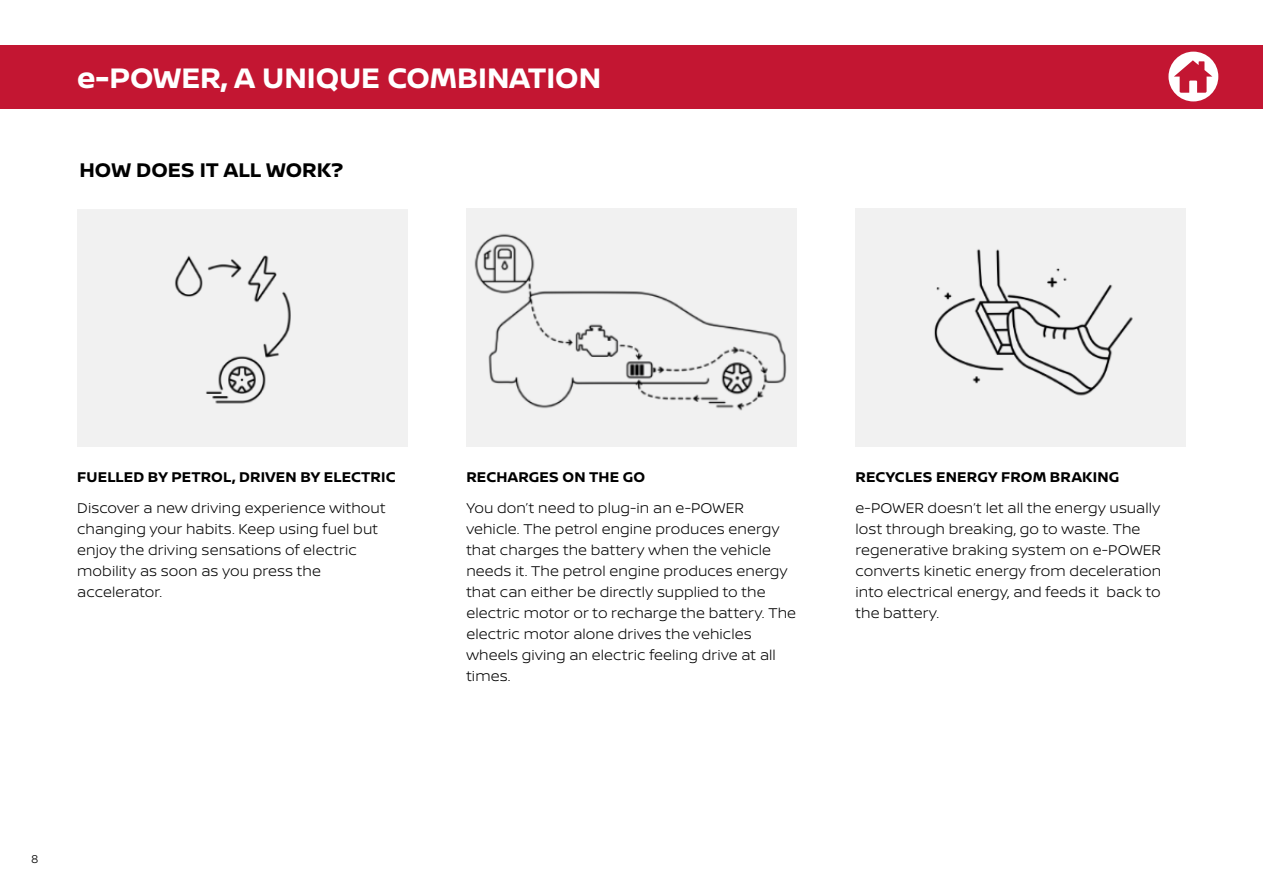
<style>
.page{position:relative;width:1263px;height:893px;background:#fff}
.page>*{position:absolute;margin:0;border:0;box-sizing:border-box;transform-origin:0 0}
.t1{font:700 30px "Nissan Brand";color:#fff}
.t2{font:700 21px "Nissan Brand";color:#000}
.t3{font:300 15px/21px "Nissan Brand";letter-spacing:.005em;color:#000}
.t4{font:700 15px "Nissan Brand";letter-spacing:.01em;color:#000}
.t5{font:300 12px "Nissan Brand";color:#000}
</style>
<div class="page">
<div style="left:0;top:45px;width:1263px;height:63px;background:#c31632"></div>
<div style="left:77px;top:209px;width:330px;height:237px;background:#f1f1f1"></div>
<img style="left:466px;top:208px;width:331px;height:238px">
<div style="left:855px;top:208px;width:331px;height:238px;background:#f1f1f1"></div>
<svg style="left:1168px;top:52px;width:50px;height:49px"></svg>
<h1 class="t1" style="left:77px;top:56px;width:525px">e-POWER, A UNIQUE COMBINATION</h1>
<h2 class="t2" style="left:79px;top:155px;width:265px">HOW DOES IT ALL WORK?</h2>
<p class="t4" style="left:77px;top:466px;width:320px">FUELLED BY PETROL, DRIVEN BY ELECTRIC</p>
<p class="t3" style="left:77px;top:497px;width:310px">Discover a new driving experience without changing your habits. Keep using fuel but enjoy the driving sensations of electric mobility as soon as you press the accelerator.</p>
<p class="t5" style="left:31px;top:851px;width:9px">8</p>
<p class="t4" style="left:466px;top:466px;width:180px">RECHARGES ON THE GO</p>
<p class="t3" style="left:466px;top:497px;width:331px">You don’t need to plug-in an e-POWER vehicle. The petrol engine produces energy that charges the battery when the vehicle needs it. The petrol engine produces energy that can either be directly supplied to the electric motor or to recharge the battery. The electric motor alone drives the vehicles wheels giving an electric feeling drive at all times.</p>
<p class="t4" style="left:855px;top:466px;width:266px">RECYCLES ENERGY FROM BRAKING</p>
<p class="t3" style="left:855px;top:497px;width:307px">e-POWER doesn’t let all the energy usually lost through breaking, go to waste. The regenerative braking system on e-POWER converts kinetic energy from deceleration into electrical energy, and feeds it back to the battery.</p>
</div>
